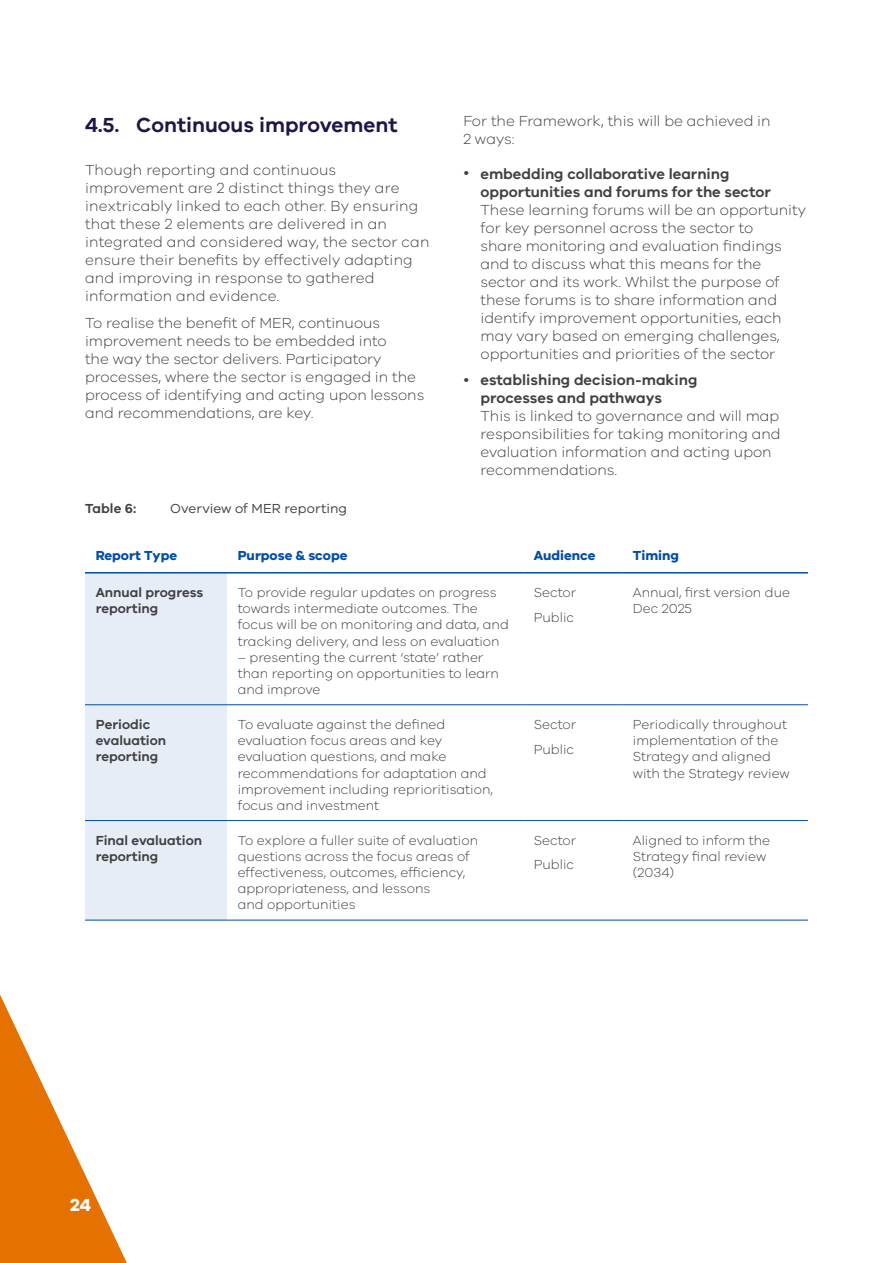
<style>
.page{position:relative;width:893px;height:1263px;background:#fff}
.page>*{position:absolute;margin:0;border:0;box-sizing:border-box;transform-origin:0 0}
.t1{font:600 21px "VIC";color:#201547}
.t2{font:300 15px/18px "VIC";color:#414042}
.t3{font:600 15px/18px "VIC";color:#414042}
.t4{font:300 13.5px/16.2px "VIC";color:#414042}
.t5{font:600 13.5px/16.2px "VIC";color:#414042}
.t6{font:700 13.5px "VIC";color:#004ea8}
.t7{font:13.5px "VIC";letter-spacing:.005em;color:#414042}
.s1{font-weight:300}
</style>
<div class="page">
<div style="left:85px;top:573px;width:142px;height:347px;background:#e6edf6"></div>
<hr style="left:227px;top:920px;width:296px;height:1px;background:#004ea8">
<hr style="left:523px;top:920px;width:99px;height:1px;background:#004ea8">
<hr style="left:622px;top:920px;width:186px;height:1px;background:#004ea8">
<hr style="left:85px;top:920px;width:142px;height:1px;background:#004ea8">
<hr style="left:85px;top:572px;width:142px;height:1px;background:#004ea8">
<hr style="left:227px;top:572px;width:296px;height:1px;background:#004ea8">
<hr style="left:523px;top:572px;width:99px;height:1px;background:#004ea8">
<hr style="left:622px;top:572px;width:186px;height:1px;background:#004ea8">
<hr style="left:85px;top:704px;width:142px;height:1px;background:#004ea8">
<hr style="left:227px;top:704px;width:296px;height:1px;background:#004ea8">
<hr style="left:523px;top:704px;width:99px;height:1px;background:#004ea8">
<hr style="left:622px;top:704px;width:186px;height:1px;background:#004ea8">
<hr style="left:85px;top:820px;width:142px;height:1px;background:#004ea8">
<hr style="left:227px;top:820px;width:296px;height:1px;background:#004ea8">
<hr style="left:523px;top:820px;width:99px;height:1px;background:#004ea8">
<hr style="left:622px;top:820px;width:186px;height:1px;background:#004ea8">
<svg style="left:0;top:805px;width:133px;height:458px"></svg>
<h1 class="t1" style="left:85px;top:112px;width:314px">4.5. Continuous improvement</h1>
<p class="t2" style="left:85px;top:161px;width:346px">Though reporting and continuous improvement are 2 distinct things they are inextricably linked to each other. By ensuring that these 2 elements are delivered in an integrated and considered way, the sector can ensure their benefits by effectively adapting and improving in response to gathered information and evidence.</p>
<p class="t2" style="left:85px;top:313px;width:341px">To realise the benefit of MER, continuous improvement needs to be embedded into<br>the way the sector delivers. Participatory processes, where the sector is engaged in the process of identifying and acting upon lessons and recommendations, are key.</p>
<p class="t2" style="left:463px;top:111px;width:309px">For the Framework, this will be achieved in<br>2 ways:</p>
<p class="t3" style="left:480px;top:164px;width:292px;text-indent:-17px"><span class="s1">•</span> embedding collaborative learning opportunities and forums for the sector</p>
<p class="t2" style="left:480px;top:200px;width:327px">These learning forums will be an opportunity for key personnel across the sector to<br>share monitoring and evaluation findings and to discuss what this means for the sector and its work. Whilst the purpose of these forums is to share information and identify improvement opportunities, each may vary based on emerging challenges, opportunities and priorities of the sector</p>
<p class="t3" style="left:480px;top:371px;width:219px;text-indent:-17px"><span class="s1">•</span> establishing decision-making processes and pathways</p>
<p class="t2" style="left:480px;top:407px;width:302px">This is linked to governance and will map responsibilities for taking monitoring and evaluation information and acting upon recommendations.</p>
<p class="t5" style="left:85px;top:500px;width:53px">Table 6:</p>
<p class="t7" style="left:170px;top:500px;width:178px">Overview of MER reporting</p>
<p class="t6" style="left:96px;top:547px;width:83px">Report Type</p>
<p class="t6" style="left:238px;top:547px;width:111px">Purpose &amp; scope</p>
<p class="t6" style="left:534px;top:547px;width:63px">Audience</p>
<p class="t6" style="left:633px;top:547px;width:48px">Timing</p>
<p class="t5" style="left:96px;top:584px;width:109px">Annual progress reporting</p>
<p class="t4" style="left:238px;top:584px;width:273px">To provide regular updates on progress towards intermediate outcomes. The focus will be on monitoring and data, and tracking delivery, and less on evaluation</p>
<p class="t4" style="left:238px;top:649px;width:263px">– presenting the current ‘state’ rather than reporting on opportunities to learn and improve</p>
<p class="t4" style="left:534px;top:579px;width:44px;line-height:24.8px">Sector<br>Public</p>
<p class="t4" style="left:633px;top:584px;width:159px">Annual, first version due<br>Dec 2025</p>
<p class="t5" style="left:96px;top:716px;width:72px">Periodic evaluation reporting</p>
<p class="t4" style="left:238px;top:716px;width:257px">To evaluate against the defined evaluation focus areas and key evaluation questions, and make recommendations for adaptation and improvement including reprioritisation, focus and investment</p>
<p class="t4" style="left:534px;top:711px;width:44px;line-height:24.8px">Sector<br>Public</p>
<p class="t4" style="left:633px;top:716px;width:159px">Periodically throughout implementation of the<br>Strategy and aligned with the Strategy review</p>
<p class="t5" style="left:96px;top:832px;width:108px">Final evaluation reporting</p>
<p class="t4" style="left:238px;top:831px;width:242px">To explore a fuller suite of evaluation questions across the focus areas of effectiveness, outcomes, efficiency, appropriateness, and lessons<br>and opportunities</p>
<p class="t4" style="left:534px;top:827px;width:44px;line-height:24.8px">Sector<br>Public</p>
<p class="t4" style="left:633px;top:831px;width:139px">Aligned to inform the<br>Strategy final review (2034)</p>
</div>
